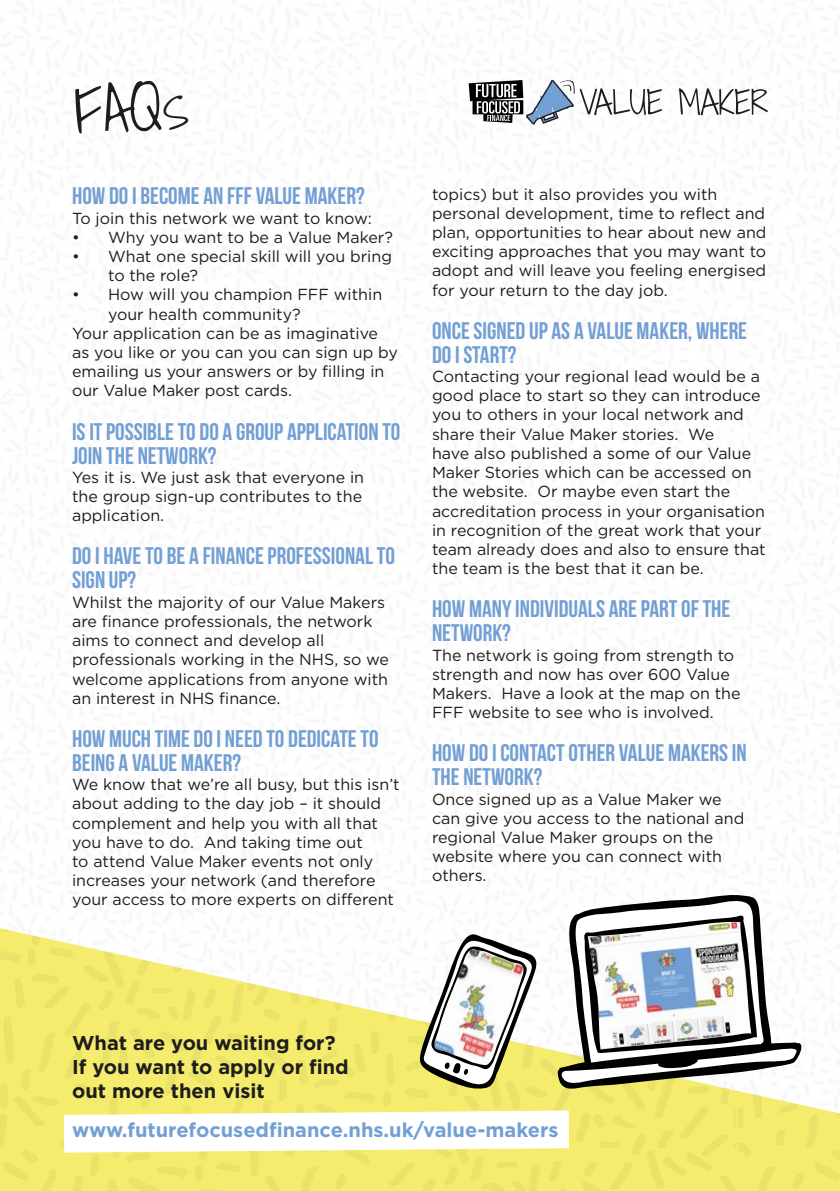
<style>
.page{position:relative;width:840px;height:1191px;background:#fff}
.page>*{position:absolute;margin:0;border:0;box-sizing:border-box;transform-origin:0 0}
.t1{font:300 66.8px "Shadows Into";color:#1d1d1b}
.t2{font:24px/24px "Bebas Neue";color:#729fd4}
.t3{font:700 20px/24px "Gotham HTF";color:#1d1d1b}
.t4{font:700 20px "Gotham HTF";color:#729fd4}
.t5{font:16px/19.2px "Gotham HTF";color:#1d1d1b}
.s1{font-size:48px}
</style>
<div class="page">
<img style="left:0;top:928px;width:839px;height:263px">
<svg style="left:557px;top:895px;width:246px;height:197px"></svg>
<svg style="left:418px;top:934px;width:119px;height:162px"></svg>
<svg style="left:64px;top:1110px;width:504px;height:42px"></svg>
<svg style="left:678px;top:88px;width:89px;height:27px"></svg>
<svg style="left:468px;top:80px;width:193px;height:45px"></svg>
<h1 class="t1" style="left:72px;top:55px;width:116px;rotate:-2deg">FAQ<span class="s1">S</span></h1>
<h2 class="t2" style="left:72px;top:184px;width:294px">HOW DO I BECOME AN FFF VALUE MAKER?</h2>
<p class="t5" style="left:72px;top:208px;width:301px">To join this network we want to know:</p>
<p class="t5" style="left:72px;top:227px;width:322px">• Why you want to be a Value Maker?</p>
<p class="t5" style="left:108px;top:246px;width:285px;text-indent:-36px">• What one special skill will you bring to the role?</p>
<p class="t5" style="left:72px;top:285px;width:311px">• How will you champion FFF within</p>
<p class="t5" style="left:108px;top:304px;width:194px">your health community?</p>
<p class="t5" style="left:72px;top:323px;width:307px">Your application can be as imaginative</p>
<p class="t5" style="left:72px;top:342px;width:327px">as you like or you can you can sign up by</p>
<p class="t5" style="left:72px;top:362px;width:314px">emailing us your answers or by filling in</p>
<p class="t5" style="left:72px;top:381px;width:221px">our Value Maker post cards.</p>
<h2 class="t2" style="left:72px;top:419px;width:329px">IS IT POSSIBLE TO DO A GROUP APPLICATION TO<br>JOIN THE NETWORK?</h2>
<p class="t5" style="left:72px;top:467px;width:293px">Yes it is. We just ask that everyone in the group sign-up contributes to the application.</p>
<h2 class="t2" style="left:72px;top:544px;width:324px">DO I HAVE TO BE A FINANCE PROFESSIONAL TO<br>SIGN UP?</h2>
<p class="t5" style="left:72px;top:592px;width:318px">Whilst the majority of our Value Makers are finance professionals, the network aims to connect and develop all professionals working in the NHS, so we welcome applications from anyone with an interest in NHS finance.</p>
<h2 class="t2" style="left:72px;top:726px;width:308px">HOW MUCH TIME DO I NEED TO DEDICATE TO<br>BEING A VALUE MAKER?</h2>
<p class="t5" style="left:72px;top:774px;width:329px">We know that we’re all busy, but this isn’t about adding to the day job – it should complement and help you with all that you have to do. And taking time out<br>to attend Value Maker events not only increases your network (and therefore your access to more experts on different</p>
<p class="t5" style="left:432px;top:184px;width:336px">topics) but it also provides you with personal development, time to reflect and plan, opportunities to hear about new and exciting approaches that you may want to adopt and will leave you feeling energised for your return to the day job.</p>
<h2 class="t2" style="left:432px;top:318px;width:316px">ONCE SIGNED UP AS A VALUE MAKER, WHERE<br>DO I START?</h2>
<p class="t5" style="left:432px;top:366px;width:335px">Contacting your regional lead would be a good place to start so they can introduce you to others in your local network and share their Value Maker stories. We<br>have also published a some of our Value Maker Stories which can be accessed on the website. Or maybe even start the accreditation process in your organisation in recognition of the great work that your team already does and also to ensure that the team is the best that it can be.</p>
<h2 class="t2" style="left:432px;top:597px;width:300px">HOW MANY INDIVIDUALS ARE PART OF THE<br>NETWORK?</h2>
<p class="t5" style="left:432px;top:645px;width:310px">The network is going from strength to strength and now has over 600 Value Makers. Have a look at the map on the FFF website to see who is involved.</p>
<h2 class="t2" style="left:432px;top:741px;width:316px">HOW DO I CONTACT OTHER VALUE MAKERS IN<br>THE NETWORK?</h2>
<p class="t5" style="left:432px;top:789px;width:314px">Once signed up as a Value Maker we can give you access to the national and regional Value Maker groups on the website where you can connect with others.</p>
<p class="t3" style="left:72px;top:1030px;width:278px">What are you waiting for?<br>If you want to apply or find out more then visit</p>
<p class="t4" style="left:72px;top:1118px;width:487px">www.futurefocusedfinance.nhs.uk/value-makers</p>
</div>
